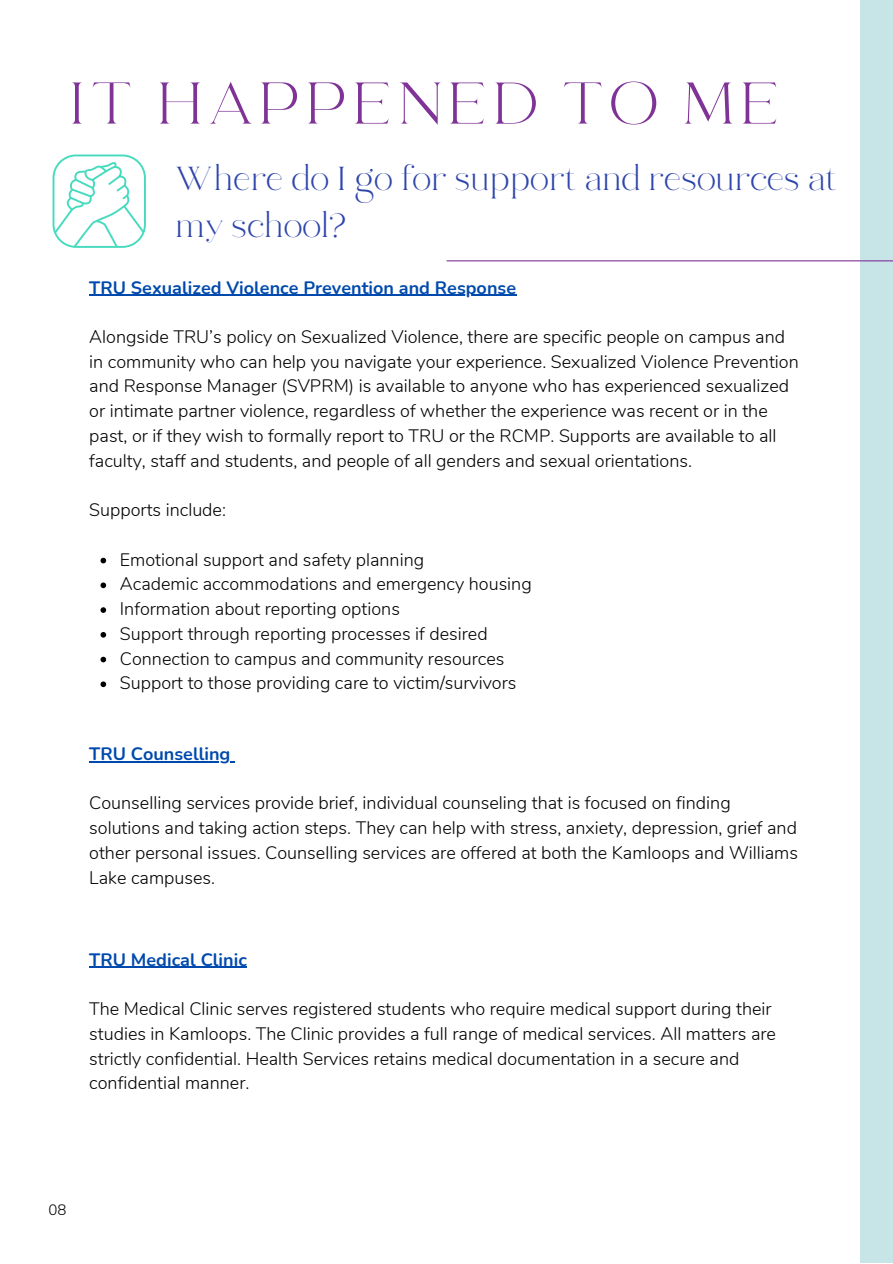
<style>
.page{position:relative;width:893px;height:1264px;background:#fff}
.page>*{position:absolute;margin:0;border:0;box-sizing:border-box;transform-origin:0 0}
.t1{font:58.5px "RTL Ansam Ansam";letter-spacing:.07em;color:#7f3397}
.t2{font:33px/46px "RTL Ansam Ansam";color:#2e45ab}
.t3{font:300 18px/24.8px "Nunito";color:#000}
.t4{font:700 18px "Nunito";color:#004aad}
.t5{font:300 15px "Nunito";color:#000}
</style>
<div class="page">
<svg style="left:100px;top:558px;width:6px;height:5px"></svg>
<svg style="left:100px;top:582px;width:6px;height:6px"></svg>
<svg style="left:100px;top:607px;width:6px;height:6px"></svg>
<svg style="left:100px;top:632px;width:6px;height:5px"></svg>
<svg style="left:100px;top:656px;width:6px;height:6px"></svg>
<svg style="left:100px;top:681px;width:6px;height:6px"></svg>
<hr style="left:89px;top:294px;width:42px;height:2px;background:#004aad">
<hr style="left:131px;top:294px;width:385px;height:2px;background:#004aad">
<div style="left:859px;top:0;width:33px;height:1262px;background:#c7e4e6"></div>
<hr style="left:447px;top:260px;width:445px;height:1px;background:#7f3397">
<svg style="left:53px;top:154px;width:93px;height:94px"></svg>
<hr style="left:89px;top:761px;width:42px;height:1px;background:#004aad">
<hr style="left:131px;top:761px;width:99px;height:1px;background:#004aad">
<hr style="left:89px;top:966px;width:158px;height:1px;background:#004aad">
<h1 class="t1" style="left:71px;top:68px;width:713px">IT HAPPENED TO ME</h1>
<h2 class="t2" style="left:176px;top:159px;width:663px">Where do I go for support and resources at my school?</h2>
<p class="t4" style="left:89px;top:275px;width:428px">TRU Sexualized Violence Prevention and Response</p>
<p class="t3" style="left:89px;top:325px;width:711px">Alongside TRU’s policy on Sexualized Violence, there are specific people on campus and in community who can help you navigate your experience. Sexualized Violence Prevention and Response Manager (SVPRM) is available to anyone who has experienced sexualized or intimate partner violence, regardless of whether the experience was recent or in the past, or if they wish to formally report to TRU or the RCMP. Supports are available to all faculty, staff and students, and people of all genders and sexual orientations.</p>
<p class="t3" style="left:89px;top:498px;width:138px">Supports include:</p>
<p class="t3" style="left:120px;top:547px;width:413px">Emotional support and safety planning<br>Academic accommodations and emergency housing Information about reporting options<br>Support through reporting processes if desired Connection to campus and community resources Support to those providing care to victim/survivors</p>
<p class="t4" style="left:89px;top:741px;width:143px">TRU Counselling</p>
<p class="t3" style="left:89px;top:791px;width:710px">Counselling services provide brief, individual counseling that is focused on finding solutions and taking action steps. They can help with stress, anxiety, depression, grief and other personal issues. Counselling services are offered at both the Kamloops and Williams Lake campuses.</p>
<p class="t4" style="left:89px;top:947px;width:159px">TRU Medical Clinic</p>
<p class="t3" style="left:89px;top:996px;width:688px">The Medical Clinic serves registered students who require medical support during their studies in Kamloops. The Clinic provides a full range of medical services. All matters are strictly confidential. Health Services retains medical documentation in a secure and confidential manner.</p>
<p class="t5" style="left:49px;top:1199px;width:19px">08</p>
</div>
